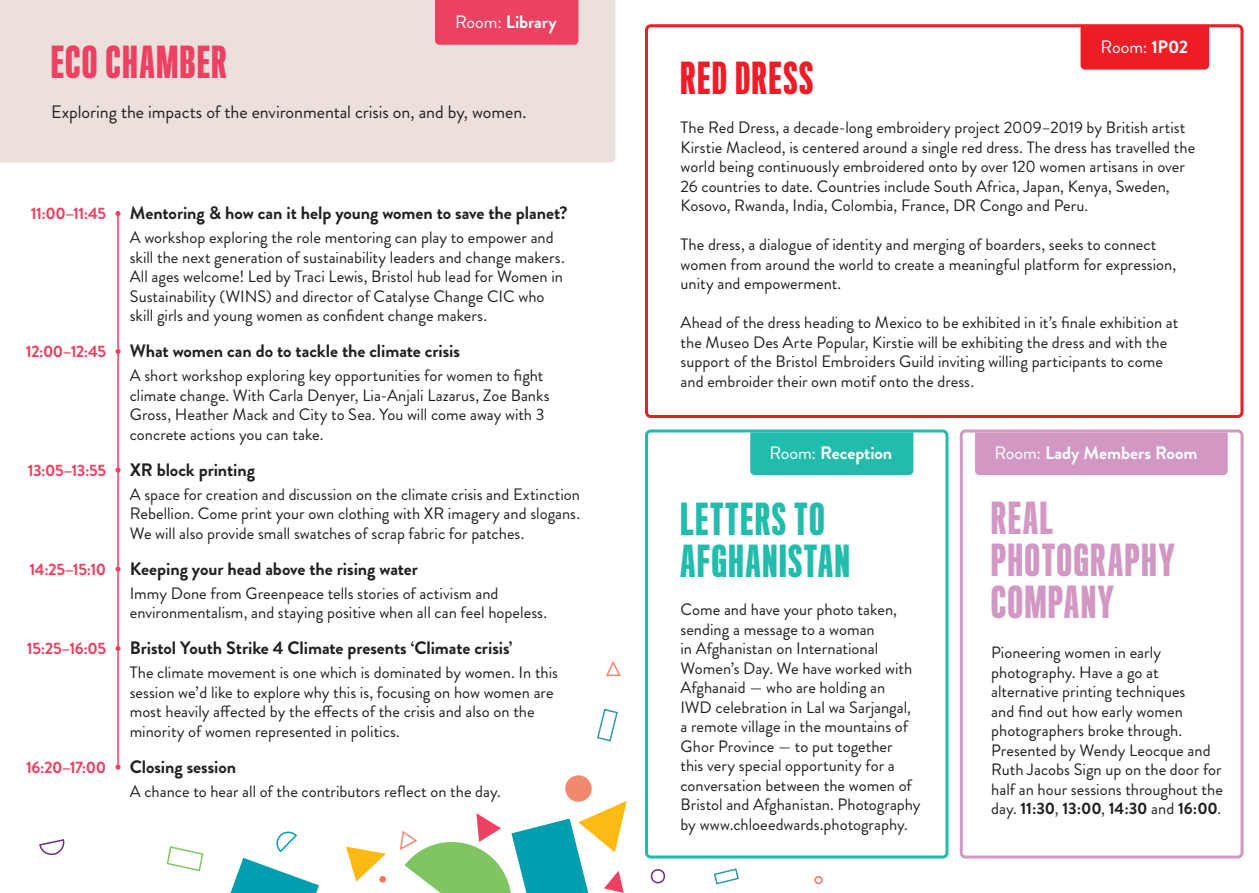
<style>
.page{position:relative;width:1259px;height:893px;background:#fff}
.page>*{position:absolute;margin:0;border:0;box-sizing:border-box;transform-origin:0 0}
.t1{font:500 40.5px/42px "Titling Gothic FB Skyline";letter-spacing:.05em;color:#d297c3}
.t2{font:500 40.5px/42px "Titling Gothic FB Skyline";letter-spacing:.05em;color:#22bcac}
.t3{font:500 40.5px "Titling Gothic FB Skyline";letter-spacing:.05em;color:#ee4060}
.t4{font:500 40.5px "Titling Gothic FB Skyline";letter-spacing:.05em;color:#ee1c27}
.t5{font:700 18px "Brandon Grotesque";letter-spacing:-.005em;color:#231f20}
.t6{font:18px "Brandon Grotesque";color:#231f20}
.t7{font:700 18px "Brandon Grotesque";letter-spacing:-.005em;color:#fff}
.t8{font:18px "Brandon Grotesque";color:#fff}
.t9{font:16.5px/19.5px "Brandon Grotesque";color:#231f20}
.t10{font:700 16.5px "Brandon Grotesque";letter-spacing:-.03em;color:#ee4060}
.s1{font-weight:400}
.s2{font-weight:700}
</style>
<div class="page">
<div style="left:0;top:0;width:615px;height:162px;background:#ece0dc"></div>
<div style="left:645px;top:24px;width:598px;height:394px;border:3px solid #ee1c25;border-radius:4px"></div>
<div style="left:645px;top:429px;width:303px;height:429px;border:3px solid #22bcac;border-radius:4px"></div>
<div style="left:435px;top:0;width:143px;height:45px;background:#ee4060"></div>
<div style="left:1080px;top:25px;width:129px;height:45px;background:#ee1c25"></div>
<div style="left:750px;top:432px;width:163px;height:43px;background:#22bcac"></div>
<div style="left:975px;top:433px;width:252px;height:42px;background:#d297c3"></div>
<div style="left:959px;top:429px;width:284px;height:429px;border:3px solid #d297c3;border-radius:4px"></div>
<hr style="left:117px;top:213px;width:2px;height:554px;background:#ee4060">
<svg style="left:166px;top:846px;width:38px;height:26px"></svg>
<svg style="left:39px;top:839px;width:26px;height:16px"></svg>
<svg style="left:597px;top:708px;width:21px;height:34px"></svg>
<svg style="left:713px;top:868px;width:26px;height:17px"></svg>
<svg style="left:346px;top:847px;width:40px;height:36px"></svg>
<svg style="left:650px;top:869px;width:16px;height:14px"></svg>
<svg style="left:814px;top:876px;width:9px;height:8px"></svg>
<svg style="left:400px;top:775px;width:227px;height:118px"></svg>
<svg style="left:606px;top:661px;width:15px;height:16px"></svg>
<svg style="left:230px;top:831px;width:89px;height:62px"></svg>
<svg style="left:115px;top:765px;width:6px;height:5px"></svg>
<svg style="left:115px;top:646px;width:6px;height:5px"></svg>
<svg style="left:115px;top:567px;width:6px;height:5px"></svg>
<svg style="left:115px;top:467px;width:6px;height:6px"></svg>
<svg style="left:115px;top:349px;width:6px;height:5px"></svg>
<svg style="left:115px;top:211px;width:6px;height:5px"></svg>
<h1 class="t3" style="left:51px;top:39px;width:177px">ECO CHAMBER</h1>
<p class="t7" style="left:455px;top:9px;width:103px"><span class="s1">Room:</span> Library</p>
<p class="t6" style="left:51px;top:99px;width:477px">Exploring the impacts of the environmental crisis on, and by, women.</p>
<p class="t10" style="left:31px;top:202px;width:77px">11:00–11:45</p>
<p class="t10" style="left:26px;top:340px;width:82px">12:00–12:45</p>
<p class="t10" style="left:28px;top:459px;width:80px">13:05–13:55</p>
<p class="t10" style="left:30px;top:558px;width:78px">14:25–15:10</p>
<p class="t10" style="left:27px;top:637px;width:81px">15:25–16:05</p>
<p class="t10" style="left:26px;top:756px;width:81px">16:20–17:00</p>
<p class="t5" style="left:130px;top:200px;width:439px">Mentoring &amp; how can it help young women to save the planet?</p>
<p class="t9" style="left:130px;top:228px;width:436px">A workshop exploring the role mentoring can play to empower and skill the next generation of sustainability leaders and change makers.<br>All ages welcome! Led by Traci Lewis, Bristol hub lead for Women in Sustainability (WINS) and director of Catalyse Change CIC who skill girls and young women as confident change makers.</p>
<p class="t5" style="left:130px;top:338px;width:332px">What women can do to tackle the climate crisis</p>
<p class="t9" style="left:130px;top:366px;width:421px">A short workshop exploring key opportunities for women to fight climate change. With Carla Denyer, Lia-Anjali Lazarus, Zoe Banks Gross, Heather Mack and City to Sea. You will come away with 3 concrete actions you can take.</p>
<p class="t5" style="left:130px;top:457px;width:127px">XR block printing</p>
<p class="t9" style="left:130px;top:485px;width:452px;text-align:justify">A space for creation and discussion on the climate crisis and Extinction Rebellion. Come print your own clothing with XR imagery and slogans.<br>We will also provide small swatches of scrap fabric for patches.</p>
<p class="t5" style="left:130px;top:556px;width:290px">Keeping your head above the rising water</p>
<p class="t9" style="left:130px;top:584px;width:419px">Immy Done from Greenpeace tells stories of activism and environmentalism, and staying positive when all can feel hopeless.</p>
<p class="t5" style="left:130px;top:635px;width:384px">Bristol Youth Strike 4 Climate presents ‘Climate crisis’</p>
<p class="t9" style="left:130px;top:663px;width:430px">The climate movement is one which is dominated by women. In this session we’d like to explore why this is, focusing on how women are most heavily affected by the effects of the crisis and also on the minority of women represented in politics.</p>
<p class="t5" style="left:130px;top:754px;width:108px">Closing session</p>
<p class="t9" style="left:130px;top:782px;width:373px">A chance to hear all of the contributors reflect on the day.</p>
<h1 class="t4" style="left:680px;top:56px;width:134px">RED DRESS</h1>
<p class="t8" style="left:1100px;top:34px;width:89px">Room: <span class="s2">1P02</span></p>
<p class="t9" style="left:680px;top:118px;width:516px">The Red Dress, a decade-long embroidery project 2009–2019 by British artist Kirstie Macleod, is centered around a single red dress. The dress has travelled the world being continuously embroidered onto by over 120 women artisans in over 26 countries to date. Countries include South Africa, Japan, Kenya, Sweden, Kosovo, Rwanda, India, Colombia, France, DR Congo and Peru.</p>
<p class="t9" style="left:680px;top:235px;width:497px">The dress, a dialogue of identity and merging of boarders, seeks to connect women from around the world to create a meaningful platform for expression, unity and empowerment.</p>
<p class="t9" style="left:680px;top:313px;width:499px">Ahead of the dress heading to Mexico to be exhibited in it’s finale exhibition at the Museo Des Arte Popular, Kirstie will be exhibiting the dress and with the support of the Bristol Embroiders Guild inviting willing participants to come and embroider their own motif onto the dress.</p>
<p class="t7" style="left:769px;top:441px;width:124px"><span class="s1">Room:</span> Reception</p>
<h1 class="t2" style="left:680px;top:499px;width:171px">LETTERS TO<br>AFGHANISTAN</h1>
<p class="t9" style="left:680px;top:600px;width:242px">Come and have your photo taken, sending a message to a woman<br>in Afghanistan on International Women’s Day. We have worked with Afghanaid — who are holding an IWD celebration in Lal wa Sarjangal, a remote village in the mountains of Ghor Province — to put together<br>this very special opportunity for a conversation between the women of Bristol and Afghanistan. Photography by www.chloeedwards.photography.</p>
<p class="t7" style="left:994px;top:441px;width:204px"><span class="s1">Room:</span> Lady Members Room</p>
<h1 class="t1" style="left:991px;top:499px;width:185px">REAL<br>PHOTOGRAPHY<br>COMPANY</h1>
<p class="t9" style="left:991px;top:643px;width:233px">Pioneering women in early photography. Have a go at alternative printing techniques<br>and find out how early women photographers broke through.<br>Presented by Wendy Leocque and<br>Ruth Jacobs Sign up on the door for half an hour sessions throughout the day. <span class="s2">11:30</span>, <span class="s2">13:00</span>, <span class="s2">14:30</span> and <span class="s2">16:00</span>.</p>
</div>
